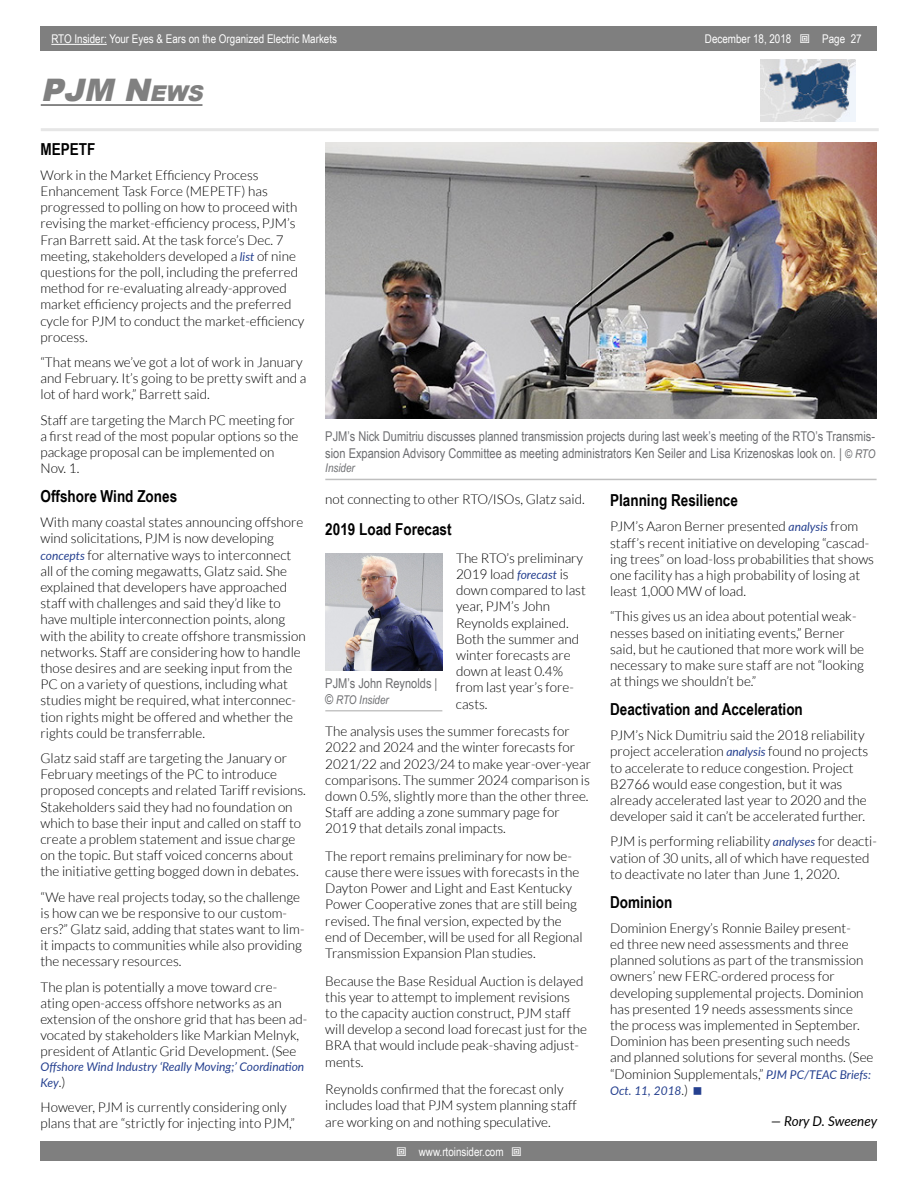
<style>
.page{position:relative;width:918px;height:1188px;background:#fff}
.page>*{position:absolute;margin:0;border:0;box-sizing:border-box;transform-origin:0 0}
.t1{font:italic 900 31.05px "Arial";color:#808080}
.t2{font:700 16.5px "Arial Narrow";color:#000}
.t3{font:300 13.5px/16.2px "Lato";color:#000}
.t4{font:13.5px/16.2px "Arial Narrow";color:#6d6e71}
.t5{font:italic 13.5px "Lato";color:#000}
.t6{font:12px "Arial Narrow";color:#fff}
.t7{font:italic 12px/16.2px "Lato";color:#25408f}
.t8{font:italic 12px "Arial Narrow";color:#6d6e71}
.s1{font-style:inherit}
.s2{font-size:21.75px}
.s3{font-weight:400;font-style:italic;font-size:12px;color:#25408f}
.s4{font-weight:300;font-style:normal;font-size:13.5px;color:#000}
.s5{font-style:italic;font-size:12px}
.s6{font-size:13.5px}
</style>
<div class="page">
<div style="left:41px;top:1142px;width:836px;height:19px;background:#7f7f7f"></div>
<div style="left:41px;top:27px;width:836px;height:24px;background:#7f7f7f"></div>
<hr style="left:51px;top:44px;width:56px;height:1px;background:#fff">
<hr style="left:41px;top:128px;width:838px;height:3px;background:#e6e6e6">
<hr style="left:41px;top:104px;width:161px;height:2px;background:#808080">
<img style="left:760px;top:59px;width:96px;height:63px">
<img style="left:325px;top:143px;width:552px;height:275px">
<hr style="left:325px;top:479px;width:552px;height:1px;background:#bfbfbf">
<img style="left:326px;top:553px;width:116px;height:117px">
<hr style="left:325px;top:710px;width:117px;height:1px;background:#bfbfbf">
<p class="t6" style="left:51px;top:30px;width:287px">RTO Insider: Your Eyes &amp; Ears on the Organized Electric Markets</p>
<p class="t6" style="left:705px;top:30px;width:88px">December 18, <span class="s1">2018</span></p>
<p class="t6" style="left:822px;top:30px;width:41px">Page 27</p>
<h1 class="t1" style="left:41px;top:68px;width:170px">PJM N<span class="s2">EWS</span></h1>
<p class="t2" style="left:40px;top:136px;width:56px">MEPETF</p>
<p class="t3" style="left:40px;top:167px;width:266px">Work in the Market Efficiency Process Enhancement Task Force (MEPETF) has progressed to polling on how to proceed with revising the market-efficiency process, PJM’s Fran Barrett said. At the task force’s Dec. 7 meeting, stakeholders developed a <span class="s3">list</span> of nine questions for the poll, including the preferred method for re-evaluating already-approved market efficiency projects and the preferred cycle for PJM to conduct the market-efficiency process.</p>
<p class="t3" style="left:40px;top:354px;width:267px">“That means we’ve got a lot of work in January and February. It’s going to be pretty swift and a lot of hard work,” Barrett said.</p>
<p class="t3" style="left:40px;top:412px;width:259px">Staff are targeting the March PC meeting for a first read of the most popular options so the package proposal can be implemented on Nov. 1.</p>
<p class="t2" style="left:40px;top:484px;width:138px">Offshore Wind Zones</p>
<p class="t3" style="left:40px;top:514px;width:267px">With many coastal states announcing offshore wind solicitations, PJM is now developing <span class="s3">concepts</span> for alternative ways to interconnect all of the coming megawatts, Glatz said. She explained that developers have approached staff with challenges and said they’d like to have multiple interconnection points, along with the ability to create offshore transmission networks. Staff are considering how to handle those desires and are seeking input from the PC on a variety of questions, including what studies might be required, what interconnec&shy;tion rights might be offered and whether the rights could be transferrable.</p>
<p class="t3" style="left:40px;top:750px;width:267px">Glatz said staff are targeting the January or February meetings of the PC to introduce proposed concepts and related Tariff revisions.<br>Stakeholders said they had no foundation on which to base their input and called on staff to create a problem statement and issue charge on the topic. But staff voiced concerns about the initiative getting bogged down in debates.</p>
<p class="t3" style="left:40px;top:889px;width:266px">“We have real projects today, so the challenge is how can we be responsive to our custom&shy;ers?” Glatz said, adding that states want to lim&shy;it impacts to communities while also providing the necessary resources.</p>
<p class="t3" style="left:40px;top:979px;width:268px">The plan is potentially a move toward cre&shy;ating open-access offshore networks as an extension of the onshore grid that has been ad&shy;vocated by stakeholders like Markian Melnyk, president of Atlantic Grid Development. (See</p>
<p class="t7" style="left:40px;top:1058px;width:265px">Offshore Wind Industry ‘Really Moving;’ Coordination<br>Key<span class="s4">.)</span></p>
<p class="t3" style="left:40px;top:1099px;width:256px">However, PJM is currently considering only plans that are “strictly for injecting into PJM,”</p>
<p class="t4" style="left:325px;top:428px;width:552px">PJM’s Nick Dumitriu discusses planned transmission projects during last week’s meeting of the RTO’s Transmis&shy;sion Expansion Advisory Committee as meeting administrators Ken Seiler and Lisa Krizenoskas look on. | <span class="s5">© RTO</span></p>
<p class="t8" style="left:325px;top:459px;width:31px">Insider</p>
<p class="t3" style="left:325px;top:491px;width:261px">not connecting to other RTO/ISOs, Glatz said.</p>
<p class="t2" style="left:325px;top:517px;width:128px">2019 Load Forecast</p>
<p class="t3" style="left:456px;top:550px;width:132px">The RTO’s preliminary<br>2019 load <span class="s3">forecast</span> is down compared to last year, PJM’s John<br>Reynolds explained.<br>Both the summer and winter forecasts are down at least 0.4% from last year’s fore&shy;casts.</p>
<p class="t3" style="left:325px;top:723px;width:267px">The analysis uses the summer forecasts for 2022 and 2024 and the winter forecasts for 2021/22 and 2023/24 to make year-over-year comparisons. The summer 2024 comparison is down 0.5%, slightly more than the other three.<br>Staff are adding a zone summary page for 2019 that details zonal impacts.</p>
<p class="t3" style="left:325px;top:848px;width:259px">The report remains preliminary for now be&shy;cause there were issues with forecasts in the Dayton Power and Light and East Kentucky Power Cooperative zones that are still being revised. The final version, expected by the end of December, will be used for all Regional Transmission Expansion Plan studies.</p>
<p class="t3" style="left:325px;top:973px;width:263px">Because the Base Residual Auction is delayed this year to attempt to implement revisions<br>to the capacity auction construct, PJM staff will develop a second load forecast just for the BRA that would include peak-shaving adjust&shy;ments.</p>
<p class="t3" style="left:325px;top:1081px;width:253px">Reynolds confirmed that the forecast only includes load that PJM system planning staff are working on and nothing speculative.</p>
<p class="t4" style="left:325px;top:674px;width:114px">PJM’s John Reynolds |</p>
<p class="t8" style="left:325px;top:691px;width:65px"><span class="s6">©</span> RTO Insider</p>
<p class="t6" style="left:419px;top:1143px;width:86px">www.rtoinsider.com</p>
<p class="t2" style="left:610px;top:488px;width:129px">Planning Resilience</p>
<p class="t3" style="left:610px;top:519px;width:265px">PJM’s Aaron Berner presented <span class="s3">analysis</span> from staff’s recent initiative on developing “cascad&shy;ing trees” on load-loss probabilities that shows one facility has a high probability of losing at least 1,000 MW of load.</p>
<p class="t3" style="left:610px;top:609px;width:255px">“This gives us an idea about potential weak&shy;nesses based on initiating events,” Berner said, but he cautioned that more work will be necessary to make sure staff are not “looking at things we shouldn’t be.”</p>
<p class="t2" style="left:610px;top:697px;width:194px">Deactivation and Acceleration</p>
<p class="t3" style="left:610px;top:727px;width:260px">PJM’s Nick Dumitriu said the 2018 reliability project acceleration <span class="s3">analysis</span> found no projects to accelerate to reduce congestion. Project B2766 would ease congestion, but it was already accelerated last year to 2020 and the developer said it can’t be accelerated further.</p>
<p class="t3" style="left:610px;top:834px;width:268px">PJM is performing reliability <span class="s3">analyses</span> for deacti&shy;vation of 30 units, all of which have requested to deactivate no later than June 1, 2020.</p>
<p class="t2" style="left:610px;top:889px;width:64px">Dominion</p>
<p class="t3" style="left:610px;top:920px;width:265px">Dominion Energy’s Ronnie Bailey present-<br>ed three new need assessments and three planned solutions as part of the transmission owners’ new FERC-ordered process for developing supplemental projects. Dominion has presented 19 needs assessments since the process was implemented in September.<br>Dominion has been presenting such needs and planned solutions for several months. (See “Dominion Supplementals,” <span class="s3">PJM PC/TEAC Briefs:</span></p>
<p class="t7" style="left:610px;top:1082px;width:80px">Oct. 11, 2018<span class="s4">.)</span></p>
<p class="t5" style="left:771px;top:1112px;width:108px">— Rory D. Sweeney</p>
</div>
